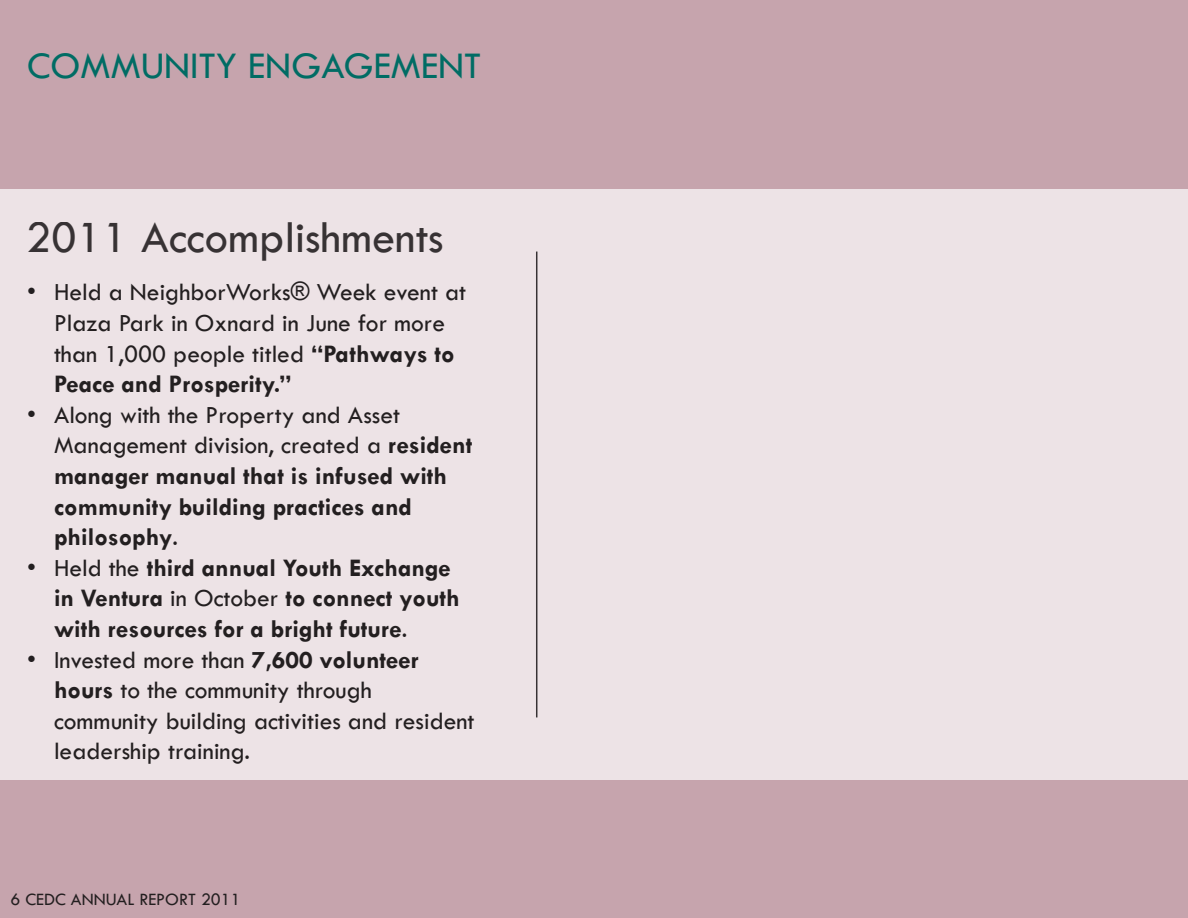
<style>
.page{position:relative;width:1188px;height:918px;background:#c6a4ad}
.page>*{position:absolute;margin:0;border:0;box-sizing:border-box;transform-origin:0 0}
.t1{font:46.5px "Tw Cen";color:#231f20}
.t2{font:39px "Tw Cen";color:#006c64}
.t3{font:700 25.5px/30.6px "Tw Cen";color:#231f20}
.t4{font:25.5px/30.6px "Tw Cen";color:#231f20}
.t5{font:18px "Tw Cen";color:#231f20}
.s1{font-weight:700}
.s2{font-weight:400}
</style>
<div class="page">
<div style="left:0;top:189px;width:1188px;height:591px;background:#ede3e6"></div>
<hr style="left:536px;top:252px;width:1px;height:465px;background:#231f20">
<h2 class="t2" style="left:27px;top:42px;width:456px">COMMUNITY ENGAGEMENT</h2>
<h1 class="t1" style="left:26px;top:209px;width:420px">2011 Accomplishments</h1>
<p class="t4" style="left:54px;top:277px;width:414px;text-indent:-27px">• Held a NeighborWorks® Week event at Plaza Park in Oxnard in June for more than 1,000 people titled <span class="s1">“Pathways to Peace and Prosperity.”</span></p>
<p class="t3" style="left:54px;top:399px;width:420px;text-indent:-27px"><span class="s2">• Along with the Property and Asset<br>Management division, created a</span> resident manager manual that is infused with community building practices and philosophy<span class="s2">.</span></p>
<p class="t3" style="left:54px;top:552px;width:407px;text-indent:-27px"><span class="s2">• Held the</span> third annual Youth Exchange in Ventura <span class="s2">in October</span> to connect youth with resources for a bright future<span class="s2">.</span></p>
<p class="t4" style="left:54px;top:644px;width:422px;text-indent:-27px">• Invested more than <span class="s1">7,600 volunteer hours</span> to the community through community building activities and resident leadership training.</p>
<p class="t5" style="left:10px;top:888px;width:232px">6 CEDC ANNUAL REPORT 2011</p>
</div>
